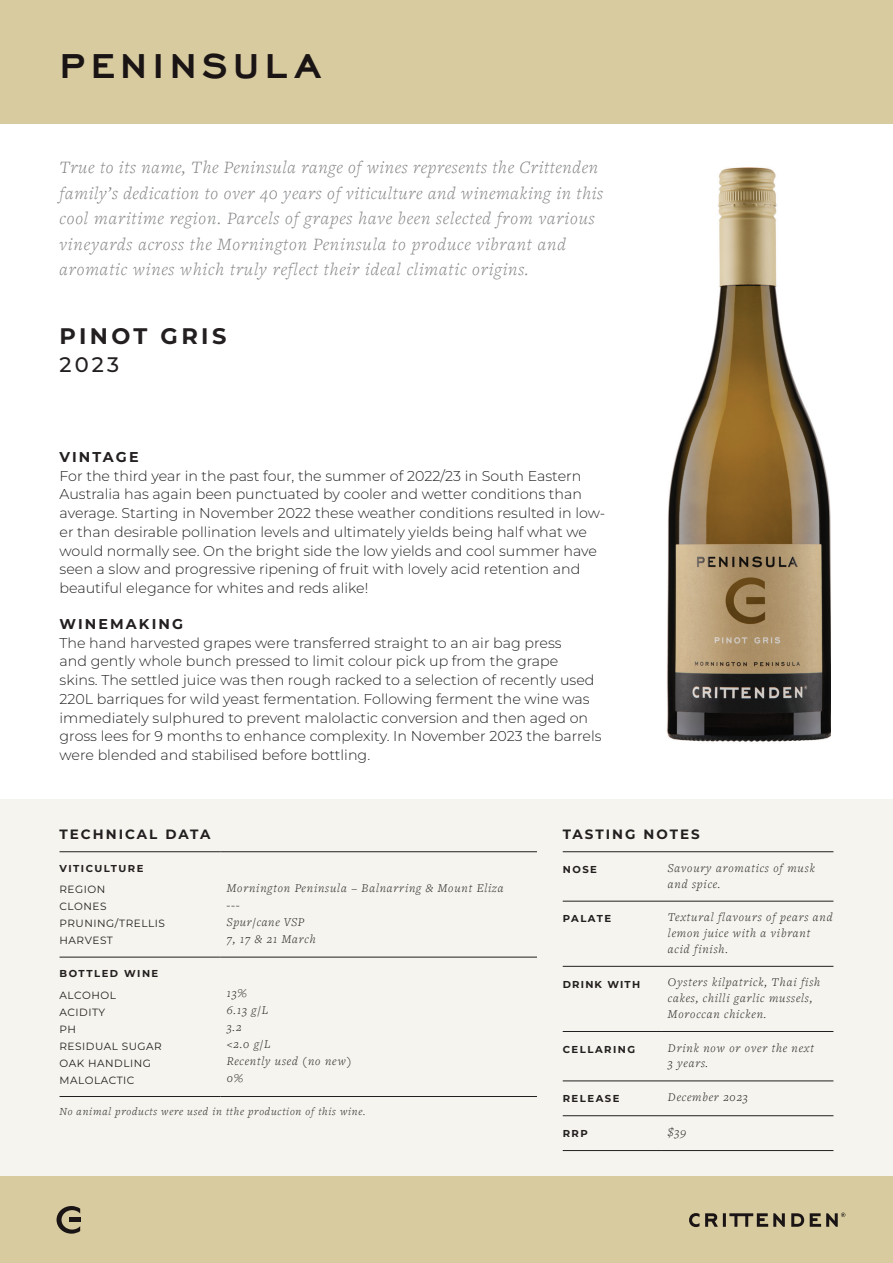
<style>
.page{position:relative;width:893px;height:1263px;background:#fff}
.page>*{position:absolute;margin:0;border:0;box-sizing:border-box;transform-origin:0 0}
.A_Head{font:700 45px "Engravers Gothic";letter-spacing:.13em;color:#1a1415}
.B_Head{font:700 22.5px "Montserrat";letter-spacing:.15em;color:#231f20}
.B_Head-2{font:500 21px "Montserrat";color:#231f20}
.Intro_Paragraph{font:italic 300 18px/25.5px "Freight Text Pro";letter-spacing:.05em;color:#808285}
.t1{font:300 14.25px/18.8px "Montserrat";color:#231f20}
.Sub_Heading{font:700 14.25px "Montserrat";letter-spacing:.15em;color:#231f20}
.Sub_Heading-2{font:700 13.5px "Montserrat";letter-spacing:.15em;color:#231f20}
.t2{font:italic 300 12.3px/15.8px "Freight Text Pro";letter-spacing:.07em;color:#231f20}
.t3{font:italic 300 11.25px "Freight Text Pro";letter-spacing:.07em;color:#231f20}
.t4{font:10.5px "Montserrat";letter-spacing:.05em;color:#231f20}
.Sub_Heading-3{font:700 10.05px "Montserrat";letter-spacing:.15em;color:#231f20}
.Sub_Heading-4{font:700 10.05px "Montserrat";letter-spacing:.12em;color:#231f20}
</style>
<div class="page">
<div style="left:0;top:799px;width:893px;height:464px;background:#f5f4ee"></div>
<hr style="left:563px;top:851px;width:99px;height:1px;background:#231f20">
<hr style="left:662px;top:851px;width:171px;height:1px;background:#231f20">
<hr style="left:563px;top:901px;width:99px;height:1px;background:#231f20">
<hr style="left:662px;top:901px;width:171px;height:1px;background:#231f20">
<hr style="left:563px;top:966px;width:99px;height:1px;background:#231f20">
<hr style="left:662px;top:966px;width:171px;height:1px;background:#231f20">
<hr style="left:563px;top:1031px;width:99px;height:1px;background:#231f20">
<hr style="left:662px;top:1031px;width:171px;height:1px;background:#231f20">
<hr style="left:563px;top:1080px;width:99px;height:1px;background:#231f20">
<hr style="left:662px;top:1080px;width:171px;height:1px;background:#231f20">
<hr style="left:563px;top:1115px;width:99px;height:1px;background:#231f20">
<hr style="left:662px;top:1115px;width:171px;height:1px;background:#231f20">
<hr style="left:563px;top:1150px;width:99px;height:1px;background:#231f20">
<hr style="left:662px;top:1150px;width:171px;height:1px;background:#231f20">
<hr style="left:60px;top:851px;width:161px;height:1px;background:#231f20">
<hr style="left:221px;top:851px;width:316px;height:1px;background:#231f20">
<hr style="left:60px;top:957px;width:161px;height:1px;background:#231f20">
<hr style="left:221px;top:957px;width:316px;height:1px;background:#231f20">
<hr style="left:60px;top:1096px;width:161px;height:1px;background:#231f20">
<hr style="left:221px;top:1096px;width:316px;height:1px;background:#231f20">
<div style="left:0;top:1177px;width:893px;height:86px;background:#d7cb9f"></div>
<div style="left:0;top:0;width:893px;height:123px;background:#d7cb9f"></div>
<svg style="left:57px;top:1206px;width:23px;height:28px"></svg>
<svg style="left:689px;top:1212px;width:156px;height:15px"></svg>
<img style="left:667px;top:167px;width:163px;height:575px">
<p class="A_Head" style="left:60px;top:41px;width:262px">PENINSULA</p>
<p class="Intro_Paragraph" style="left:60px;top:154px;width:545px">True to its name, The Peninsula range of wines represents the Crittenden family’s dedication to over 40 years of viticulture and winemaking in this cool maritime region. Parcels of grapes have been selected from various vineyards across the Mornington Peninsula to produce vibrant and aromatic wines which truly reflect their ideal climatic origins.</p>
<p class="B_Head" style="left:60px;top:321px;width:168px">PINOT GRIS</p>
<p class="B_Head-2" style="left:60px;top:351px;width:61px">2023</p>
<p class="Sub_Heading" style="left:60px;top:447px;width:81px">VINTAGE</p>
<p class="t1" style="left:60px;top:466px;width:547px">For the third year in the past four, the summer of 2022/23 in South Eastern Australia has again been punctuated by cooler and wetter conditions than average. Starting in November 2022 these weather conditions resulted in low&shy;er than desirable pollination levels and ultimately yields being half what we would normally see. On the bright side the low yields and cool summer have seen a slow and progressive ripening of fruit with lovely acid retention and beautiful elegance for whites and reds alike!</p>
<p class="Sub_Heading" style="left:60px;top:614px;width:125px">WINEMAKING</p>
<p class="t1" style="left:60px;top:633px;width:544px">The hand harvested grapes were transferred straight to an air bag press<br>and gently whole bunch pressed to limit colour pick up from the grape<br>skins. The settled juice was then rough racked to a selection of recently used 220L barriques for wild yeast fermentation. Following ferment the wine was immediately sulphured to prevent malolactic conversion and then aged on gross lees for 9 months to enhance complexity. In November 2023 the barrels were blended and stabilised before bottling.</p>
<p class="Sub_Heading-2" style="left:60px;top:825px;width:152px">TECHNICAL DATA</p>
<p class="Sub_Heading-3" style="left:60px;top:862px;width:86px">VITICULTURE</p>
<p class="t4" style="left:60px;top:882px;width:47px">REGION</p>
<p class="t2" style="left:227px;top:879px;width:278px">Mornington Peninsula – Balnarring &amp; Mount Eliza</p>
<p class="t4" style="left:60px;top:900px;width:49px">CLONES</p>
<p class="t2" style="left:227px;top:896px;width:15px">---</p>
<p class="t4" style="left:60px;top:917px;width:107px">PRUNING/TRELLIS</p>
<p class="t2" style="left:227px;top:913px;width:79px">Spur/cane VSP</p>
<p class="t4" style="left:60px;top:934px;width:55px">HARVEST</p>
<p class="t2" style="left:227px;top:930px;width:90px">7, 17 &amp; 21 March</p>
<p class="Sub_Heading-3" style="left:60px;top:967px;width:100px">BOTTLED WINE</p>
<p class="t4" style="left:60px;top:988px;width:58px">ALCOHOL</p>
<p class="t2" style="left:227px;top:985px;width:22px">13%</p>
<p class="t4" style="left:60px;top:1005px;width:47px">ACIDITY</p>
<p class="t2" style="left:227px;top:1002px;width:43px">6.13 g/L</p>
<p class="t4" style="left:60px;top:1022px;width:18px">PH</p>
<p class="t2" style="left:227px;top:1019px;width:16px">3.2</p>
<p class="t4" style="left:60px;top:1039px;width:104px">RESIDUAL SUGAR</p>
<p class="t2" style="left:227px;top:1036px;width:45px">&lt;2.0 g/L</p>
<p class="t4" style="left:60px;top:1056px;width:93px">OAK HANDLING</p>
<p class="t2" style="left:227px;top:1053px;width:126px">Recently used (no new)</p>
<p class="t4" style="left:60px;top:1073px;width:76px">MALOLACTIC</p>
<p class="t2" style="left:227px;top:1070px;width:18px">0%</p>
<p class="t3" style="left:60px;top:1104px;width:307px">No animal products were used in tthe production of this wine.</p>
<p class="Sub_Heading-2" style="left:563px;top:825px;width:139px">TASTING NOTES</p>
<p class="Sub_Heading-3" style="left:563px;top:863px;width:36px">NOSE</p>
<p class="t2" style="left:668px;top:859px;width:148px">Savoury aromatics of musk and spice.</p>
<p class="Sub_Heading-3" style="left:563px;top:912px;width:50px">PALATE</p>
<p class="t2" style="left:668px;top:909px;width:166px">Textural flavours of pears and lemon juice with a vibrant acid finish.</p>
<p class="Sub_Heading-4" style="left:563px;top:977px;width:79px">DRINK WITH</p>
<p class="t2" style="left:668px;top:974px;width:154px">Oysters kilpatrick, Thai fish cakes, chilli garlic mussels,<br>Moroccan chicken.</p>
<p class="Sub_Heading-3" style="left:563px;top:1042px;width:74px">CELLARING</p>
<p class="t2" style="left:668px;top:1039px;width:147px">Drink now or over the next<br>3 years.</p>
<p class="Sub_Heading-3" style="left:563px;top:1092px;width:58px">RELEASE</p>
<p class="t2" style="left:668px;top:1089px;width:81px">December 2023</p>
<p class="Sub_Heading-3" style="left:563px;top:1127px;width:27px">RRP</p>
<p class="t2" style="left:668px;top:1123px;width:20px">$39</p>
</div>
